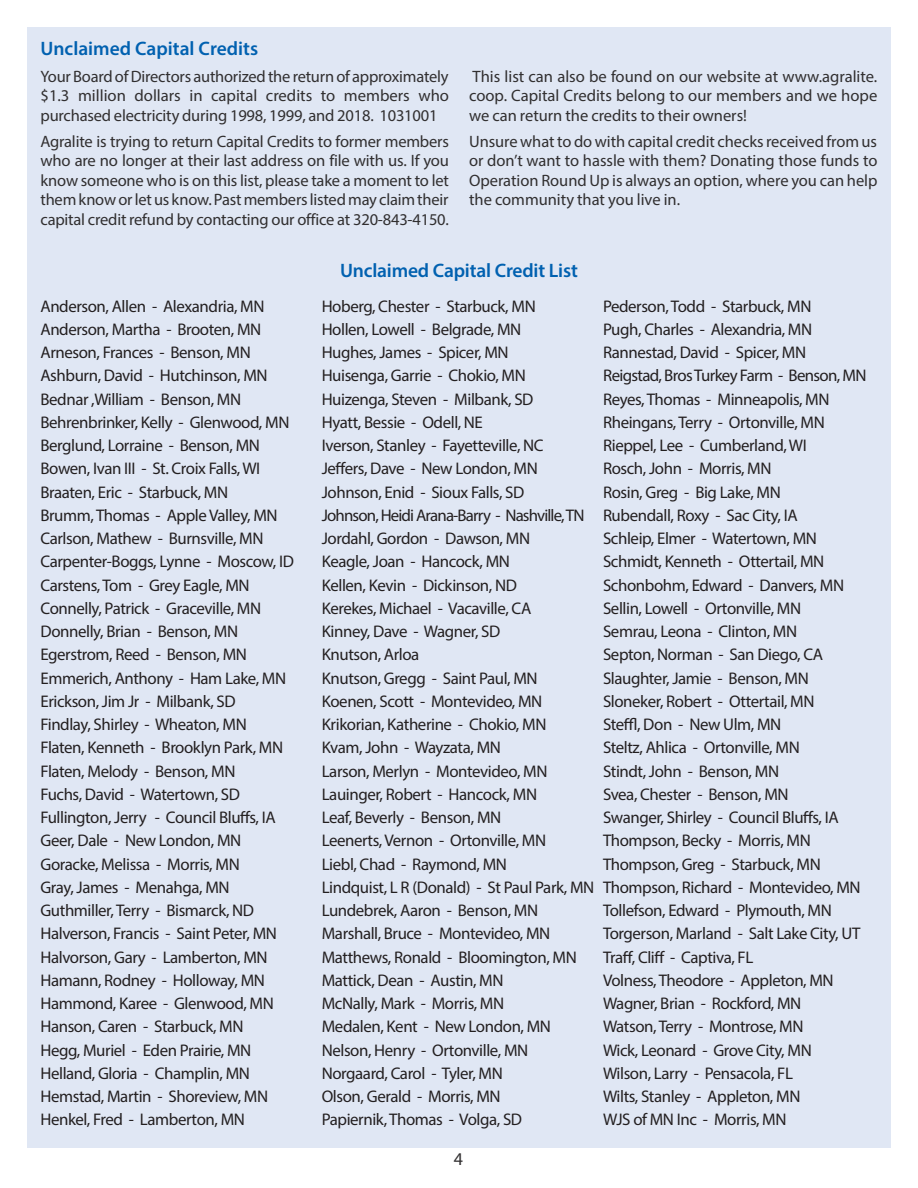
<style>
.page{position:relative;width:918px;height:1188px;background:#fff}
.page>*{position:absolute;margin:0;border:0;box-sizing:border-box;transform-origin:0 0}
.Titles{font:600 19.5px "Myriad Pro";letter-spacing:-.01em;color:#0161b0}
.t1{font:18px "Myriad Pro";color:#312f30}
.t2{font:16.8px "Myriad Pro";letter-spacing:-.025em;color:#231f20}
.t3{font:16.8px "Myriad Pro";letter-spacing:-.05em;color:#231f20}
.Body{font:16.5px/19.5px "Myriad Pro";letter-spacing:-.01em;color:#312f30;text-align:justify}
</style>
<div class="page">
<div style="left:27px;top:27px;width:864px;height:228px;background:#e0e7f4"></div>
<div style="left:27px;top:252px;width:864px;height:896px;background:#e0e7f4"></div>
<p class="Titles" style="left:40px;top:36px;width:219px">Unclaimed Capital Credits</p>
<p class="Body" style="left:40px;top:66px;width:410px">Your Board of Directors authorized the return of approximately $1.3 million dollars in capital credits to members who purchased electricity during 1998, 1999, and 2018. 1031001</p>
<p class="Body" style="left:40px;top:131px;width:410px">Agralite is trying to return Capital Credits to former members who are no longer at their last address on file with us. If you know someone who is on this list, please take a moment to let them know or let us know. Past members listed may claim their capital credit refund by contacting our office at 320-843-4150.</p>
<p class="Body" style="left:469px;top:66px;width:410px">This list can also be found on our website at www.agralite. coop. Capital Credits belong to our members and we hope we can return the credits to their owners!</p>
<p class="Body" style="left:469px;top:131px;width:410px">Unsure what to do with capital credit checks received from us or don’t want to hassle with them? Donating those funds to Operation Round Up is always an option, where you can help the community that you live in.</p>
<p class="t2" style="left:40px;top:296px;width:226px">Anderson, Allen - Alexandria, MN</p>
<p class="t2" style="left:40px;top:319px;width:222px">Anderson, Martha - Brooten, MN</p>
<p class="t2" style="left:40px;top:342px;width:212px">Arneson, Frances - Benson, MN</p>
<p class="t2" style="left:40px;top:365px;width:229px">Ashburn, David - Hutchinson, MN</p>
<p class="t2" style="left:40px;top:389px;width:202px">Bednar ,William - Benson, MN</p>
<p class="t2" style="left:40px;top:412px;width:250px">Behrenbrinker, Kelly - Glenwood, MN</p>
<p class="t2" style="left:40px;top:435px;width:221px">Berglund, Lorraine - Benson, MN</p>
<p class="t2" style="left:40px;top:458px;width:221px">Bowen, Ivan III - St. Croix Falls, WI</p>
<p class="t2" style="left:40px;top:482px;width:189px">Braaten, Eric - Starbuck, MN</p>
<p class="t2" style="left:40px;top:505px;width:239px">Brumm, Thomas - Apple Valley, MN</p>
<p class="t2" style="left:40px;top:528px;width:224px">Carlson, Mathew - Burnsville, MN</p>
<p class="t2" style="left:40px;top:551px;width:255px">Carpenter-Boggs, Lynne - Moscow, ID</p>
<p class="t2" style="left:40px;top:575px;width:211px">Carstens, Tom - Grey Eagle, MN</p>
<p class="t2" style="left:40px;top:598px;width:222px">Connelly, Patrick - Graceville, MN</p>
<p class="t2" style="left:40px;top:621px;width:199px">Donnelly, Brian - Benson, MN</p>
<p class="t2" style="left:40px;top:644px;width:208px">Egerstrom, Reed - Benson, MN</p>
<p class="t2" style="left:40px;top:668px;width:247px">Emmerich, Anthony - Ham Lake, MN</p>
<p class="t2" style="left:40px;top:691px;width:197px">Erickson, Jim Jr - Milbank, SD</p>
<p class="t2" style="left:40px;top:714px;width:208px">Findlay, Shirley - Wheaton, MN</p>
<p class="t2" style="left:40px;top:737px;width:244px">Flaten, Kenneth - Brooklyn Park, MN</p>
<p class="t2" style="left:40px;top:761px;width:196px">Flaten, Melody - Benson, MN</p>
<p class="t2" style="left:40px;top:784px;width:201px">Fuchs, David - Watertown, SD</p>
<p class="t2" style="left:40px;top:807px;width:237px">Fullington, Jerry - Council Bluffs, IA</p>
<p class="t2" style="left:40px;top:830px;width:202px">Geer, Dale - New London, MN</p>
<p class="t2" style="left:40px;top:854px;width:201px">Goracke, Melissa - Morris, MN</p>
<p class="t2" style="left:40px;top:877px;width:191px">Gray, James - Menahga, MN</p>
<p class="t2" style="left:40px;top:900px;width:215px">Guthmiller, Terry - Bismarck, ND</p>
<p class="t2" style="left:40px;top:923px;width:238px">Halverson, Francis - Saint Peter, MN</p>
<p class="t2" style="left:40px;top:947px;width:229px">Halvorson, Gary - Lamberton, MN</p>
<p class="t2" style="left:40px;top:970px;width:226px">Hamann, Rodney - Holloway, MN</p>
<p class="t2" style="left:40px;top:993px;width:235px">Hammond, Karee - Glenwood, MN</p>
<p class="t2" style="left:40px;top:1016px;width:205px">Hanson, Caren - Starbuck, MN</p>
<p class="t2" style="left:40px;top:1040px;width:212px">Hegg, Muriel - Eden Prairie, MN</p>
<p class="t2" style="left:40px;top:1063px;width:211px">Helland, Gloria - Champlin, MN</p>
<p class="t2" style="left:40px;top:1086px;width:229px">Hemstad, Martin - Shoreview, MN</p>
<p class="t2" style="left:40px;top:1109px;width:206px">Henkel, Fred - Lamberton, MN</p>
<p class="Titles" style="left:340px;top:258px;width:239px">Unclaimed Capital Credit List</p>
<p class="t2" style="left:322px;top:296px;width:216px">Hoberg, Chester - Starbuck, MN</p>
<p class="t2" style="left:322px;top:319px;width:201px">Hollen, Lowell - Belgrade, MN</p>
<p class="t2" style="left:322px;top:342px;width:188px">Hughes, James - Spicer, MN</p>
<p class="t2" style="left:322px;top:365px;width:206px">Huisenga, Garrie - Chokio, MN</p>
<p class="t2" style="left:322px;top:389px;width:213px">Huizenga, Steven - Milbank, SD</p>
<p class="t2" style="left:322px;top:412px;width:163px">Hyatt, Bessie - Odell, NE</p>
<p class="t2" style="left:322px;top:435px;width:223px">Iverson, Stanley - Fayetteville, NC</p>
<p class="t2" style="left:322px;top:458px;width:218px">Jeffers, Dave - New London, MN</p>
<p class="t2" style="left:322px;top:482px;width:204px">Johnson, Enid - Sioux Falls, SD</p>
<p class="t3" style="left:322px;top:505px;width:264px">Johnson, Heidi Arana-Barry - Nashville, TN</p>
<p class="t2" style="left:322px;top:528px;width:210px">Jordahl, Gordon - Dawson, MN</p>
<p class="t2" style="left:322px;top:551px;width:190px">Keagle, Joan - Hancock, MN</p>
<p class="t2" style="left:322px;top:575px;width:197px">Kellen, Kevin - Dickinson, ND</p>
<p class="t2" style="left:322px;top:598px;width:211px">Kerekes, Michael - Vacaville, CA</p>
<p class="t2" style="left:322px;top:621px;width:180px">Kinney, Dave - Wagner, SD</p>
<p class="t2" style="left:322px;top:644px;width:99px">Knutson, Arloa</p>
<p class="t2" style="left:322px;top:668px;width:217px">Knutson, Gregg - Saint Paul, MN</p>
<p class="t2" style="left:322px;top:691px;width:222px">Koenen, Scott - Montevideo, MN</p>
<p class="t2" style="left:322px;top:714px;width:226px">Krikorian, Katherine - Chokio, MN</p>
<p class="t2" style="left:322px;top:737px;width:181px">Kvam, John - Wayzata, MN</p>
<p class="t2" style="left:322px;top:761px;width:227px">Larson, Merlyn - Montevideo, MN</p>
<p class="t2" style="left:322px;top:784px;width:217px">Lauinger, Robert - Hancock, MN</p>
<p class="t2" style="left:322px;top:807px;width:181px">Leaf, Beverly - Benson, MN</p>
<p class="t2" style="left:322px;top:830px;width:226px">Leenerts, Vernon - Ortonville, MN</p>
<p class="t2" style="left:322px;top:854px;width:187px">Liebl, Chad - Raymond, MN</p>
<p class="t2" style="left:322px;top:877px;width:274px">Lindquist, L R (Donald) - St Paul Park, MN</p>
<p class="t2" style="left:322px;top:900px;width:218px">Lundebrek, Aaron - Benson, MN</p>
<p class="t2" style="left:322px;top:923px;width:230px">Marshall, Bruce - Montevideo, MN</p>
<p class="t2" style="left:322px;top:947px;width:257px">Matthews, Ronald - Bloomington, MN</p>
<p class="t2" style="left:322px;top:970px;width:183px">Mattick, Dean - Austin, MN</p>
<p class="t2" style="left:322px;top:993px;width:184px">McNally, Mark - Morris, MN</p>
<p class="t2" style="left:322px;top:1016px;width:231px">Medalen, Kent - New London, MN</p>
<p class="t2" style="left:322px;top:1040px;width:208px">Nelson, Henry - Ortonville, MN</p>
<p class="t2" style="left:322px;top:1063px;width:183px">Norgaard, Carol - Tyler, MN</p>
<p class="t2" style="left:322px;top:1086px;width:180px">Olson, Gerald - Morris, MN</p>
<p class="t2" style="left:322px;top:1109px;width:202px">Papiernik, Thomas - Volga, SD</p>
<p class="t2" style="left:603px;top:296px;width:210px">Pederson, Todd - Starbuck, MN</p>
<p class="t2" style="left:603px;top:319px;width:211px">Pugh, Charles - Alexandria, MN</p>
<p class="t2" style="left:603px;top:342px;width:205px">Rannestad, David - Spicer, MN</p>
<p class="t2" style="left:603px;top:365px;width:265px">Reigstad, Bros Turkey Farm - Benson, MN</p>
<p class="t2" style="left:603px;top:389px;width:228px">Reyes, Thomas - Minneapolis, MN</p>
<p class="t2" style="left:603px;top:412px;width:223px">Rheingans, Terry - Ortonville, MN</p>
<p class="t2" style="left:603px;top:435px;width:205px">Rieppel, Lee - Cumberland, WI</p>
<p class="t2" style="left:603px;top:458px;width:170px">Rosch, John - Morris, MN</p>
<p class="t2" style="left:603px;top:482px;width:179px">Rosin, Greg - Big Lake, MN</p>
<p class="t2" style="left:603px;top:505px;width:196px">Rubendall, Roxy - Sac City, IA</p>
<p class="t2" style="left:603px;top:528px;width:215px">Schleip, Elmer - Watertown, MN</p>
<p class="t2" style="left:603px;top:551px;width:223px">Schmidt, Kenneth - Ottertail, MN</p>
<p class="t2" style="left:603px;top:575px;width:243px">Schonbohm, Edward - Danvers, MN</p>
<p class="t2" style="left:603px;top:598px;width:200px">Sellin, Lowell - Ortonville, MN</p>
<p class="t2" style="left:603px;top:621px;width:196px">Semrau, Leona - Clinton, MN</p>
<p class="t2" style="left:603px;top:644px;width:222px">Septon, Norman - San Diego, CA</p>
<p class="t2" style="left:603px;top:668px;width:207px">Slaughter, Jamie - Benson, MN</p>
<p class="t2" style="left:603px;top:691px;width:213px">Sloneker, Robert - Ottertail, MN</p>
<p class="t2" style="left:603px;top:714px;width:180px">Steffl, Don - New Ulm, MN</p>
<p class="t2" style="left:603px;top:737px;width:198px">Steltz, Ahlica - Ortonville, MN</p>
<p class="t2" style="left:603px;top:761px;width:178px">Stindt, John - Benson, MN</p>
<p class="t2" style="left:603px;top:784px;width:187px">Svea, Chester - Benson, MN</p>
<p class="t2" style="left:603px;top:807px;width:237px">Swanger, Shirley - Council Bluffs, IA</p>
<p class="t2" style="left:603px;top:830px;width:209px">Thompson, Becky - Morris, MN</p>
<p class="t2" style="left:603px;top:854px;width:219px">Thompson, Greg - Starbuck, MN</p>
<p class="t2" style="left:603px;top:877px;width:259px">Thompson, Richard - Montevideo, MN</p>
<p class="t2" style="left:603px;top:900px;width:230px">Tollefson, Edward - Plymouth, MN</p>
<p class="t2" style="left:603px;top:923px;width:259px">Torgerson, Marland - Salt Lake City, UT</p>
<p class="t2" style="left:603px;top:947px;width:152px">Traff, Cliff - Captiva, FL</p>
<p class="t2" style="left:603px;top:970px;width:232px">Volness, Theodore - Appleton, MN</p>
<p class="t2" style="left:603px;top:993px;width:200px">Wagner, Brian - Rockford, MN</p>
<p class="t2" style="left:603px;top:1016px;width:202px">Watson, Terry - Montrose, MN</p>
<p class="t2" style="left:603px;top:1040px;width:210px">Wick, Leonard - Grove City, MN</p>
<p class="t2" style="left:603px;top:1063px;width:192px">Wilson, Larry - Pensacola, FL</p>
<p class="t2" style="left:603px;top:1086px;width:199px">Wilts, Stanley - Appleton, MN</p>
<p class="t2" style="left:603px;top:1109px;width:185px">WJS of MN Inc - Morris, MN</p>
<p class="t1" style="left:454px;top:1148px;width:11px">4</p>
</div>
